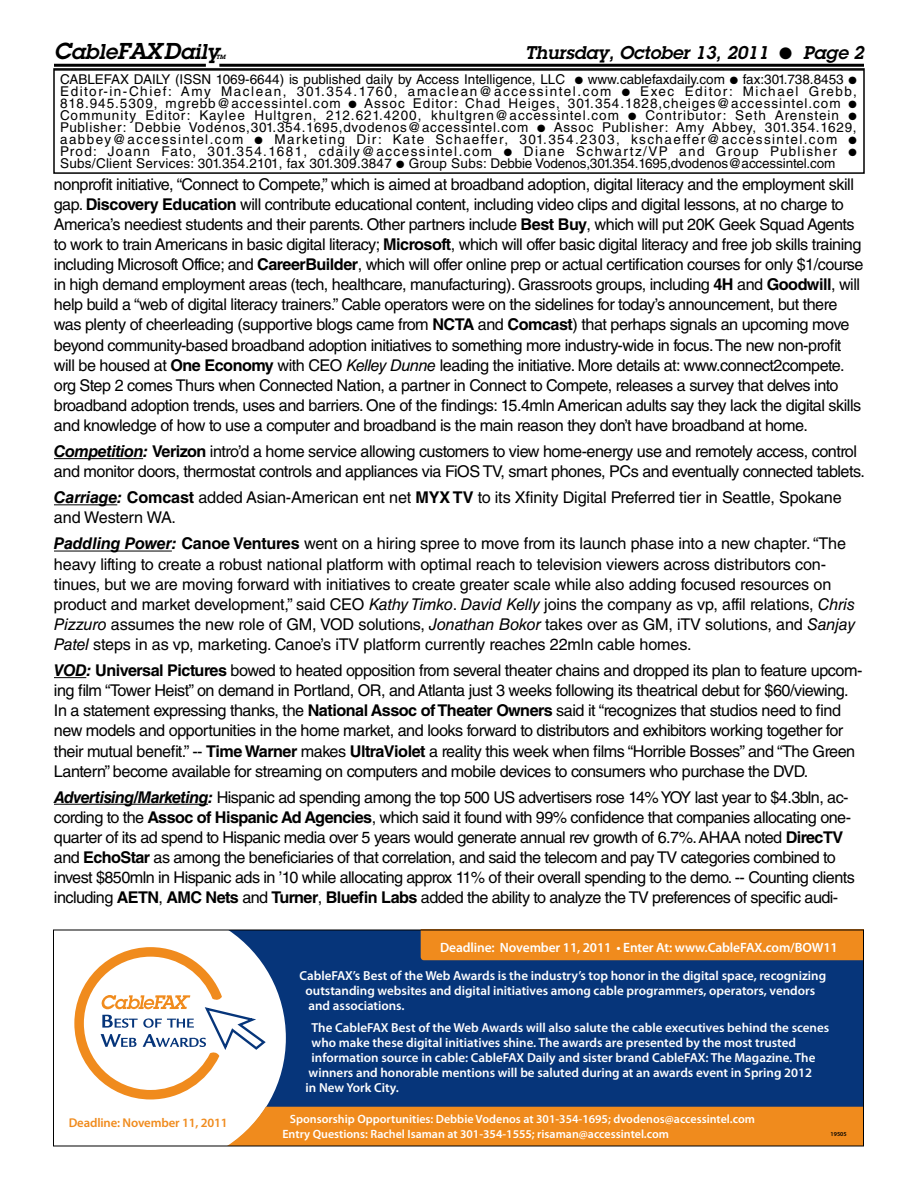
<style>
.page{position:relative;width:918px;height:1188px;background:#fff}
.page>*{position:absolute;margin:0;border:0;box-sizing:border-box;transform-origin:0 0}
.t1{font:italic 600 21px "Lubalin Graph Std";color:#000}
.t2{font:italic 600 18px "Lubalin Graph Std";color:#000}
.t3{font:16.2px/20.1px "Helvetica LT Std";letter-spacing:-.03em;color:#000}
.t4{font:16.2px/20.1px "Helvetica LT Std";letter-spacing:-.01em;color:#000}
.t5{font:13.5px/12px "Helvetica LT Std";letter-spacing:-.01em;color:#000;text-align:justify}
.t6{font:600 13.5px "Myriad Pro";letter-spacing:-.01em;color:#fff}
.t7{font:600 13.05px/15px "Myriad Pro";color:#fff}
.t8{font:600 12.75px "Myriad Pro";letter-spacing:-.01em;color:#f08b1d}
.t9{font:600 12px/14.4px "Myriad Pro";color:#fff}
.t10{font:600 6px "Myriad Pro";color:#000}
.t11{font:italic 600 6px "Lubalin Graph Std";color:#000}
.s1{font-size:22.5px}
.s2{font-weight:700}
.s3{font-style:italic}
.s4{font-weight:700;font-style:italic}
</style>
<div class="page">
<hr style="left:219px;top:64px;width:645px;height:3px;background:#000">
<hr style="left:54px;top:64px;width:152px;height:3px;background:#000">
<div style="left:53px;top:68px;width:812px;height:106px;border:2px solid #000"></div>
<svg style="left:74px;top:947px;width:154px;height:152px"></svg>
<svg style="left:228px;top:932px;width:634px;height:175px;background:#1a4584"></svg>
<div style="left:421px;top:932px;width:441px;height:28px;background:#f08b1d"></div>
<div style="left:230px;top:1107px;width:632px;height:37px;background:#f08b1d"></div>
<hr style="left:54px;top:458px;width:89px;height:1px;background:#000">
<hr style="left:54px;top:504px;width:63px;height:1px;background:#000">
<hr style="left:54px;top:551px;width:118px;height:1px;background:#000">
<hr style="left:54px;top:677px;width:32px;height:1px;background:#000">
<hr style="left:54px;top:804px;width:154px;height:1px;background:#000">
<p class="t1" style="left:54px;top:38px;width:167px"><span class="s1">C</span>able<span class="s1">FAXD</span>aily</p>
<p class="t11" style="left:216px;top:53px;width:11px">TM</p>
<p class="t2" style="left:525px;top:41px;width:340px">Thursday, October 13, 2011 ● Page 2</p>
<p class="t5" style="left:60px;top:73px;width:798px">CABLEFAX DAILY (ISSN 1069-6644) is published daily by Access Intelligence, LLC ● www.cablefaxdaily.com ● fax:301.738.8453 ● Editor-in-Chief: Amy Maclean, 301.354.1760, amaclean@accessintel.com ● Exec Editor: Michael Grebb, 818.945.5309, mgrebb@accessintel.com ● Assoc Editor: Chad Heiges, 301.354.1828,cheiges@accessintel.com ● Community Editor: Kaylee Hultgren, 212.621.4200, khultgren@accessintel.com ● Contributor: Seth Arenstein ● Publisher: Debbie Vodenos,301.354.1695,dvodenos@accessintel.com ● Assoc Publisher: Amy Abbey, 301.354.1629, aabbey@accessintel.com ● Marketing Dir: Kate Schaeffer, 301.354.2303, kschaeffer@accessintel.com ● Prod: Joann Fato, 301.354.1681, cdaily@accessintel.com ● Diane Schwartz/VP and Group Publisher ● Subs/Client Services: 301.354.2101, fax 301.309.3847 ● Group Subs: Debbie Vodenos,301.354.1695,dvodenos@accessintel.com</p>
<p class="t3" style="left:54px;top:174px;width:811px">nonprofit initiative, “Connect to Compete,” which is aimed at broadband adoption, digital literacy and the employment skill gap. <span class="s2">Discovery Education</span> will contribute educational content, including video clips and digital lessons, at no charge to America’s neediest students and their parents. Other partners include <span class="s2">Best Buy</span>, which will put 20K Geek Squad Agents to work to train Americans in basic digital literacy; <span class="s2">Microsoft</span>, which will offer basic digital literacy and free job skills training including Microsoft Office; and <span class="s2">CareerBuilder</span>, which will offer online prep or actual certification courses for only $1/course in high demand employment areas (tech, healthcare, manufacturing). Grassroots groups, including <span class="s2">4H</span> and <span class="s2">Goodwill</span>, will help build a “web of digital literacy trainers.” Cable operators were on the sidelines for today’s announcement, but there was plenty of cheerleading (supportive blogs came from <span class="s2">NCTA</span> and <span class="s2">Comcast</span>) that perhaps signals an upcoming move beyond community-based broadband adoption initiatives to something more industry-wide in focus. The new non-profit will be housed at <span class="s2">One Economy</span> with CEO <span class="s3">Kelley Dunne</span> leading the initiative. More details at: www.connect2compete. org Step 2 comes Thurs when Connected Nation, a partner in Connect to Compete, releases a survey that delves into broadband adoption trends, uses and barriers. One of the findings: 15.4mln American adults say they lack the digital skills and knowledge of how to use a computer and broadband is the main reason they don’t have broadband at home.</p>
<p class="t3" style="left:54px;top:441px;width:812px"><span class="s4">Competition:</span> <span class="s2">Verizon</span> intro’d a home service allowing customers to view home-energy use and remotely access, control and monitor doors, thermostat controls and appliances via FiOS TV, smart phones, PCs and eventually connected tablets.</p>
<p class="t4" style="left:54px;top:488px;width:789px"><span class="s4">Carriage:</span> <span class="s2">Comcast</span> added Asian-American ent net <span class="s2">MYX TV</span> to its Xfinity Digital Preferred tier in Seattle, Spokane and Western WA.</p>
<p class="t4" style="left:54px;top:534px;width:803px"><span class="s4">Paddling Power:</span> <span class="s2">Canoe Ventures</span> went on a hiring spree to move from its launch phase into a new chapter. “The heavy lifting to create a robust national platform with optimal reach to television viewers across distributors con&shy;tinues, but we are moving forward with initiatives to create greater scale while also adding focused resources on product and market development,” said CEO <span class="s3">Kathy Timko</span>. <span class="s3">David Kelly</span> joins the company as vp, affil relations, <span class="s3">Chris Pizzuro</span> assumes the new role of GM, VOD solutions, <span class="s3">Jonathan Bokor</span> takes over as GM, iTV solutions, and <span class="s3">Sanjay Patel</span> steps in as vp, marketing. Canoe’s iTV platform currently reaches 22mln cable homes.</p>
<p class="t3" style="left:54px;top:660px;width:810px"><span class="s4">VOD:</span> <span class="s2">Universal Pictures</span> bowed to heated opposition from several theater chains and dropped its plan to feature upcom&shy;ing film “Tower Heist” on demand in Portland, OR, and Atlanta just 3 weeks following its theatrical debut for $60/viewing.<br>In a statement expressing thanks, the <span class="s2">National Assoc of Theater Owners</span> said it “recognizes that studios need to find new models and opportunities in the home market, and looks forward to distributors and exhibitors working together for their mutual benefit.” -- <span class="s2">Time Warner</span> makes <span class="s2">UltraViolet</span> a reality this week when films “Horrible Bosses” and “The Green Lantern” become available for streaming on computers and mobile devices to consumers who purchase the DVD.</p>
<p class="t3" style="left:54px;top:787px;width:802px"><span class="s4">Advertising/Marketing:</span> Hispanic ad spending among the top 500 US advertisers rose 14% YOY last year to $4.3bln, ac&shy;cording to the <span class="s2">Assoc of Hispanic Ad Agencies</span>, which said it found with 99% confidence that companies allocating one&shy;quarter of its ad spend to Hispanic media over 5 years would generate annual rev growth of 6.7%. AHAA noted <span class="s2">DirecTV </span>and <span class="s2">EchoStar</span> as among the beneficiaries of that correlation, and said the telecom and pay TV categories combined to invest $850mln in Hispanic ads in ’10 while allocating approx 11% of their overall spending to the demo. -- Counting clients including <span class="s2">AETN</span>, <span class="s2">AMC Nets</span> and <span class="s2">Turner</span>, <span class="s2">Bluefin Labs</span> added the ability to analyze the TV preferences of specific audi-</p>
<p class="t6" style="left:440px;top:940px;width:399px">Deadline: November 11, 2011 • Enter At: www.CableFAX.com/BOW11</p>
<p class="t8" style="left:69px;top:1116px;width:161px">Deadline: November 11, 2011</p>
<p class="t7" style="left:306px;top:969px;width:522px;text-indent:-6px">CableFAX’s Best of the Web Awards is the industry’s top honor in the digital space, recognizing outstanding websites and digital initiatives among cable programmers, operators, vendors and associations.</p>
<p class="t7" style="left:312px;top:1020px;width:519px">The CableFAX Best of the Web Awards will also salute the cable executives behind the scenes</p>
<p class="t7" style="left:312px;top:1035px;width:486px">who make these digital initiatives shine. The awards are presented by the most trusted</p>
<p class="t7" style="left:312px;top:1050px;width:505px">information source in cable: CableFAX Daily and sister brand CableFAX: The Magazine. The</p>
<p class="t7" style="left:309px;top:1065px;width:505px">winners and honorable mentions will be saluted during at an awards event in Spring 2012</p>
<p class="t7" style="left:306px;top:1080px;width:95px">in New York City.</p>
<p class="t9" style="left:282px;top:1112px;width:474px;text-indent:8px">Sponsorship Opportunities: Debbie Vodenos at 301-354-1695; dvodenos@accessintel.com<br>Entry Questions: Rachel Isaman at 301-354-1555; risaman@accessintel.com</p>
<p class="t10" style="left:831px;top:1131px;width:18px">19505</p>
</div>
